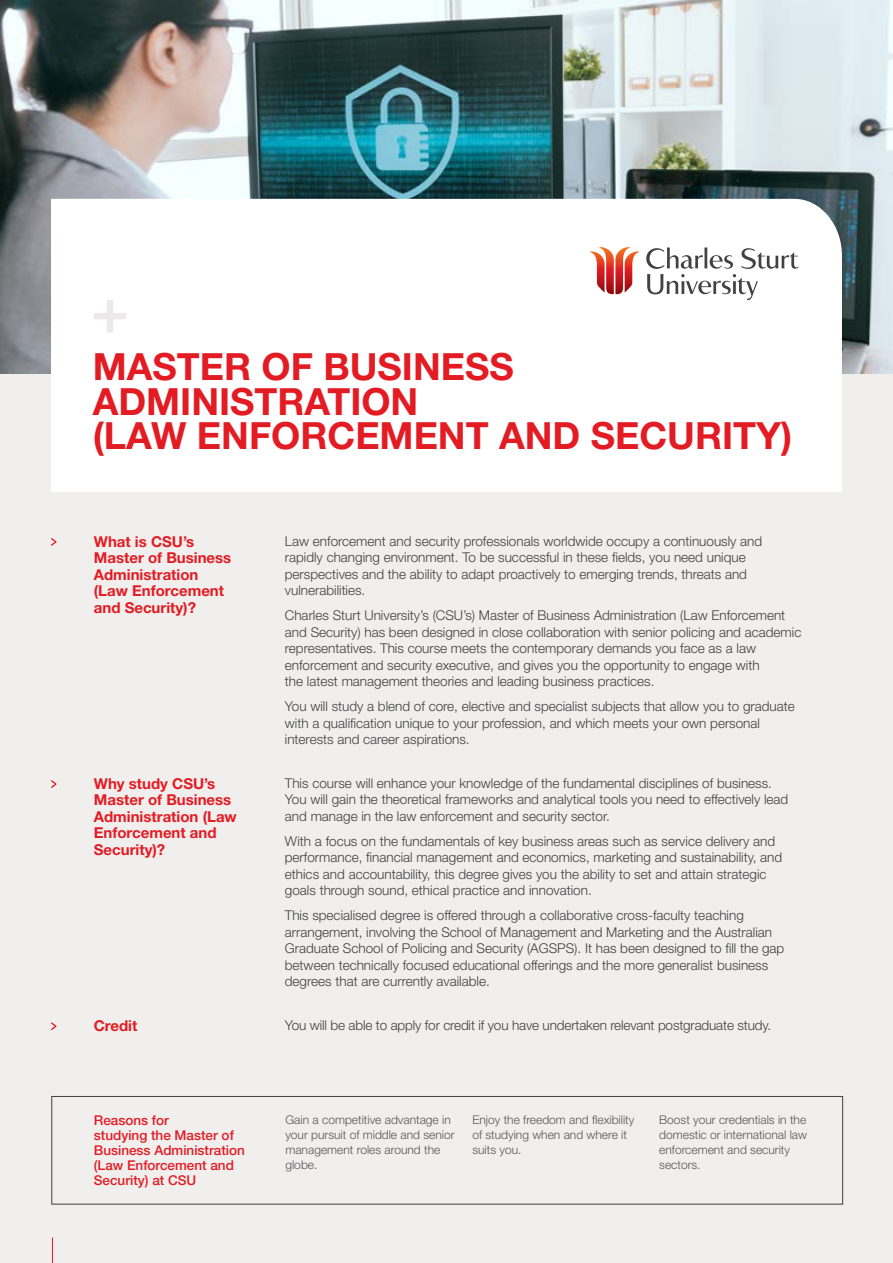
<style>
.page{position:relative;width:893px;height:1263px;background:#f0efee}
.page>*{position:absolute;margin:0;border:0;box-sizing:border-box;transform-origin:0 0}
.t1{font:700 37.5px/34.5px "Helvetica Neue LT Std";color:#e31b23}
.t2{font:700 15px/16.5px "Helvetica Neue LT Std";color:#e31b23}
.t3{font:300 13.5px/16.5px "Helvetica Neue LT Std";color:#414042}
.t4{font:500 13.5px/15px "Helvetica Neue LT Std";color:#e31b23}
.t5{font:300 12px/15px "Helvetica Neue LT Std";color:#565659}
</style>
<div class="page">
<img style="left:0;top:0;width:893px;height:373px">
<div style="left:51px;top:199px;width:791px;height:293px;background:#fff"></div>
<svg style="left:94px;top:300px;width:32px;height:32px"></svg>
<svg style="left:52px;top:1237px;width:1px;height:26px"></svg>
<div style="left:51px;top:1096px;width:792px;height:108px;border:1px solid #414042"></div>
<svg style="left:646px;top:247px;width:153px;height:53px;background:#ddddde"></svg>
<svg style="left:590px;top:247px;width:49px;height:47px;background:#e68e87"></svg>
<svg style="left:51px;top:538px;width:6px;height:8px"></svg>
<svg style="left:51px;top:780px;width:6px;height:8px"></svg>
<svg style="left:51px;top:1022px;width:6px;height:8px"></svg>
<h1 class="t1" style="left:93px;top:349px;width:701px">MASTER OF BUSINESS<br>ADMINISTRATION<br>(LAW ENFORCEMENT AND SECURITY)</h1>
<p class="t2" style="left:94px;top:533px;width:139px">What is CSU’s<br>Master of Business<br>Administration (Law Enforcement and Security)?</p>
<p class="t3" style="left:285px;top:532px;width:479px">Law enforcement and security professionals worldwide occupy a continuously and rapidly changing environment. To be successful in these fields, you need unique perspectives and the ability to adapt proactively to emerging trends, threats and vulnerabilities.</p>
<p class="t3" style="left:285px;top:607px;width:518px">Charles Sturt University’s (CSU’s) Master of Business Administration (Law Enforcement and Security) has been designed in close collaboration with senior policing and academic representatives. This course meets the contemporary demands you face as a law enforcement and security executive, and gives you the opportunity to engage with<br>the latest management theories and leading business practices.</p>
<p class="t3" style="left:285px;top:698px;width:511px">You will study a blend of core, elective and specialist subjects that allow you to graduate with a qualification unique to your profession, and which meets your own personal interests and career aspirations.</p>
<p class="t2" style="left:94px;top:775px;width:144px">Why study CSU’s<br>Master of Business<br>Administration (Law<br>Enforcement and<br>Security)?</p>
<p class="t3" style="left:285px;top:774px;width:505px">This course will enhance your knowledge of the fundamental disciplines of business.<br>You will gain the theoretical frameworks and analytical tools you need to effectively lead and manage in the law enforcement and security sector.</p>
<p class="t3" style="left:285px;top:832px;width:499px">With a focus on the fundamentals of key business areas such as service delivery and performance, financial management and economics, marketing and sustainability, and ethics and accountability, this degree gives you the ability to set and attain strategic goals through sound, ethical practice and innovation.</p>
<p class="t3" style="left:285px;top:907px;width:501px">This specialised degree is offered through a collaborative cross-faculty teaching arrangement, involving the School of Management and Marketing and the Australian Graduate School of Policing and Security (AGSPS). It has been designed to fill the gap between technically focused educational offerings and the more generalist business degrees that are currently available.</p>
<p class="t2" style="left:94px;top:1017px;width:45px">Credit</p>
<p class="t3" style="left:285px;top:1017px;width:488px">You will be able to apply for credit if you have undertaken relevant postgraduate study.</p>
<p class="t4" style="left:94px;top:1113px;width:153px">Reasons for<br>studying the Master of<br>Business Administration (Law Enforcement and<br>Security) at CSU</p>
<p class="t5" style="left:285px;top:1112px;width:171px">Gain a competitive advantage in your pursuit of middle and senior management roles around the globe.</p>
<p class="t5" style="left:472px;top:1112px;width:164px">Enjoy the freedom and flexibility of studying when and where it suits you.</p>
<p class="t5" style="left:659px;top:1112px;width:149px">Boost your credentials in the domestic or international law enforcement and security sectors.</p>
</div>
